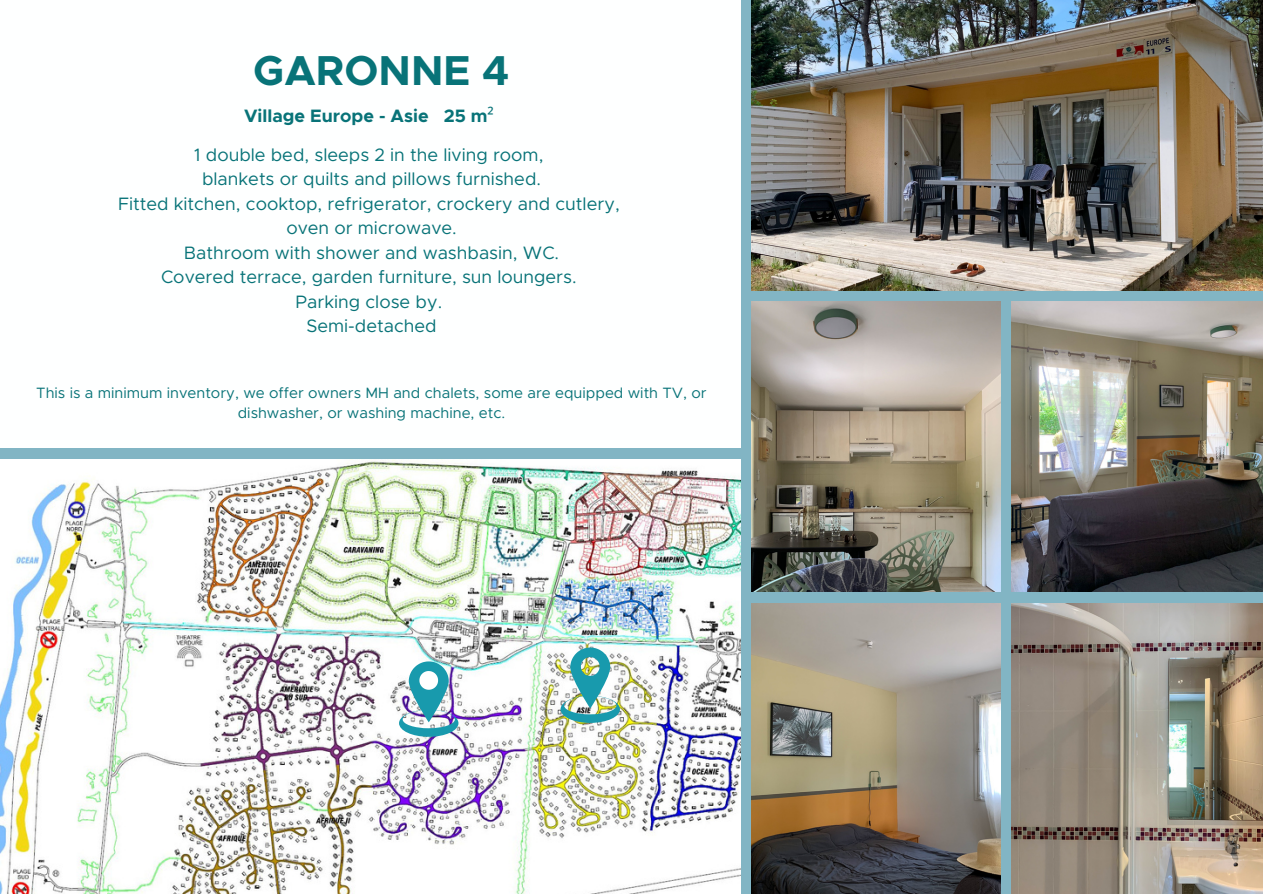
<style>
.page{position:relative;width:1263px;height:894px;background:#fff}
.page>*{position:absolute;margin:0;border:0;box-sizing:border-box;transform-origin:0 0}
.t1{font:700 42px "Metropolis";color:#087378}
.t2{font:18px "Metropolis";color:#087378}
.t3{font:700 18px "Metropolis";color:#087378}
.t4{font:15px/20.2px "Metropolis";color:#087378;text-align:center}
.s1{font-family:"Noto Sans";font-weight:400}
</style>
<div class="page">
<div style="left:0;top:0;width:1263px;height:893px;background:#82b5c4"></div>
<img style="left:0;top:459px;width:741px;height:434px">
<div style="left:0;top:0;width:741px;height:448px;background:#feffff"></div>
<img style="left:751px;top:0;width:512px;height:290px">
<img style="left:751px;top:301px;width:250px;height:290px">
<img style="left:1012px;top:301px;width:251px;height:290px">
<img style="left:1012px;top:603px;width:251px;height:290px">
<img style="left:751px;top:603px;width:250px;height:290px">
<img style="left:399px;top:661px;width:59px;height:75px">
<img style="left:560px;top:647px;width:60px;height:75px">
<p class="t1" style="left:253px;top:52px;width:258px">GARONNE 4</p>
<p class="t3" style="left:244px;top:108px;width:251px">Village Europe - Asie 25 m<span class="s1">²</span></p>
<p class="t2" style="left:194px;top:146px;width:351px">1 double bed, sleeps 2 in the living room,</p>
<p class="t2" style="left:202px;top:171px;width:340px">blankets or quilts and pillows furnished.</p>
<p class="t2" style="left:118px;top:195px;width:503px">Fitted kitchen, cooktop, refrigerator, crockery and cutlery,</p>
<p class="t2" style="left:286px;top:220px;width:172px">oven or microwave.</p>
<p class="t2" style="left:184px;top:244px;width:377px">Bathroom with shower and washbasin, WC.</p>
<p class="t2" style="left:161px;top:269px;width:417px">Covered terrace, garden furniture, sun loungers.</p>
<p class="t2" style="left:296px;top:293px;width:148px">Parking close by.</p>
<p class="t2" style="left:306px;top:318px;width:132px">Semi-detached</p>
<p class="t4" style="left:36px;top:383px;width:672px">This is a minimum inventory, we offer owners MH and chalets, some are equipped with TV, or dishwasher, or washing machine, etc.</p>
</div>
